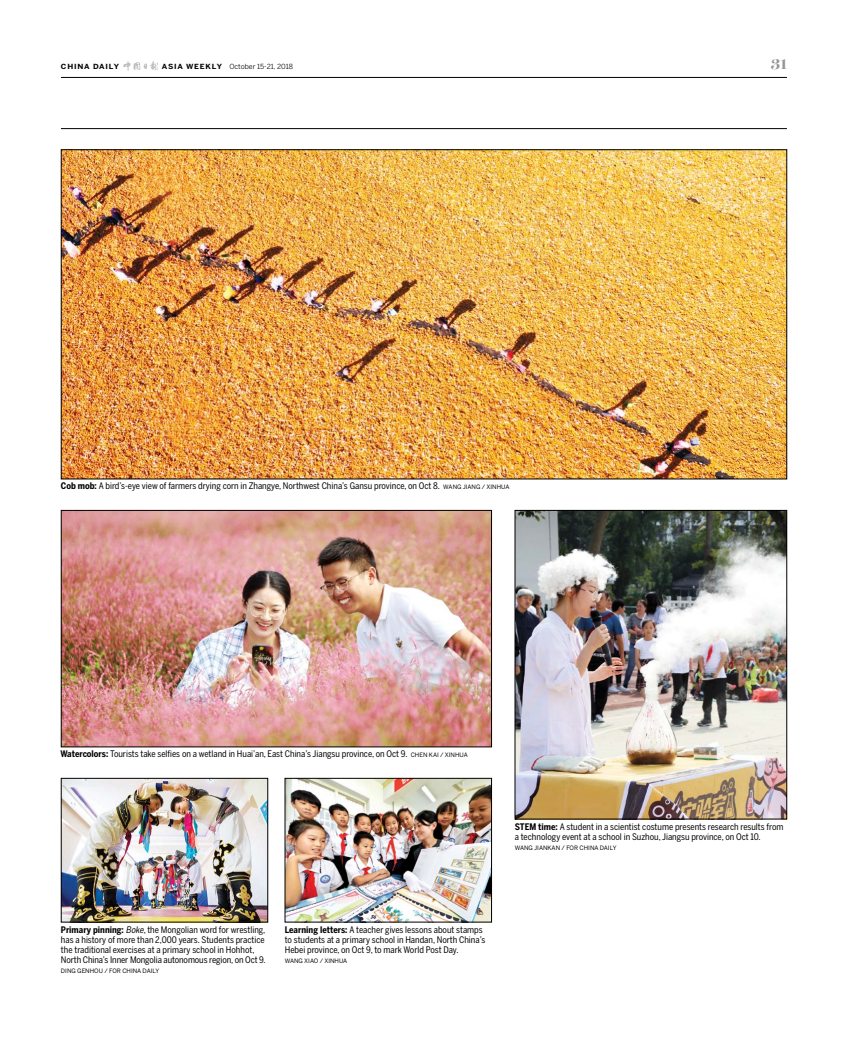
<style>
.page{position:relative;width:848px;height:1038px;background:#fff}
.page>*{position:absolute;margin:0;border:0;box-sizing:border-box;transform-origin:0 0}
.t1{font:700 16px "Big Miller";color:#939598}
.t2{font:9px/10px "Benton Sans Cond";color:#000}
.t3{font:7px "Benton Sans";color:#000}
.t4{font:700 7px "Benton Sans";letter-spacing:.1em;color:#000;scale:1.1 1}
.t5{font:6px "Benton Sans";color:#000}
.s1{font-weight:700}
.s2{font-family:"Benton Sans";font-size:6px}
.s3{font-style:italic}
</style>
<div class="page">
<img style="left:63px;top:151px;width:722px;height:326px">
<img style="left:63px;top:512px;width:427px;height:233px">
<div style="left:61px;top:510px;width:431px;height:237px;border:1px solid #000"></div>
<img style="left:63px;top:780px;width:203px;height:140px">
<div style="left:61px;top:778px;width:207px;height:144px;border:1px solid #000"></div>
<img style="left:287px;top:780px;width:203px;height:140px">
<div style="left:285px;top:778px;width:207px;height:144px;border:1px solid #000"></div>
<img style="left:516px;top:512px;width:269px;height:305px">
<div style="left:514px;top:510px;width:273px;height:309px;border:1px solid #000"></div>
<hr style="left:61px;top:128px;width:726px;height:1px;background:#000">
<hr style="left:61px;top:77px;width:726px;height:1px;background:#000">
<svg style="left:123px;top:61px;width:35px;height:10px"></svg>
<p class="t4" style="left:61px;top:62px;width:54px">CHINA DAILY</p>
<p class="t3" style="left:162px;top:62px;width:132px"><span class="s1">ASIA WEEKLY</span> October 15-21, 2018</p>
<h1 class="t1" style="left:771px;top:54px;width:17px">31</h1>
<p class="t2" style="left:61px;top:481px;width:450px"><span class="s1">Cob mob:</span> A bird’s-eye view of farmers drying corn in Zhangye, Northwest China’s Gansu province, on Oct 8. <span class="s2">WANG JIANG / XINHUA</span></p>
<p class="t2" style="left:60px;top:749px;width:409px"><span class="s1">Watercolors:</span> Tourists take selfies on a wetland in Huai’an, East China’s Jiangsu province, on Oct 9. <span class="s2">CHEN KAI / XINHUA</span></p>
<p class="t2" style="left:514px;top:821px;width:270px"><span class="s1">STEM time:</span> A student in a scientist costume presents research results from a technology event at a school in Suzhou, Jiangsu province, on Oct 10.</p>
<p class="t5" style="left:514px;top:843px;width:103px">WANG JIANKAN / FOR CHINA DAILY</p>
<p class="t2" style="left:61px;top:924px;width:206px"><span class="s1">Primary pinning:</span> <span class="s3">Boke</span>, the Mongolian word for wrestling, has a history of more than 2,000 years. Students practice the traditional exercises at a primary school in Hohhot, North China’s Inner Mongolia autonomous region, on Oct 9.</p>
<p class="t5" style="left:61px;top:966px;width:100px">DING GENHOU / FOR CHINA DAILY</p>
<p class="t2" style="left:285px;top:924px;width:202px"><span class="s1">Learning letters:</span> A teacher gives lessons about stamps to students at a primary school in Handan, North China’s<br>Hebei province, on Oct 9, to mark World Post Day.</p>
<p class="t5" style="left:285px;top:956px;width:64px">WANG XIAO / XINHUA</p>
</div>
